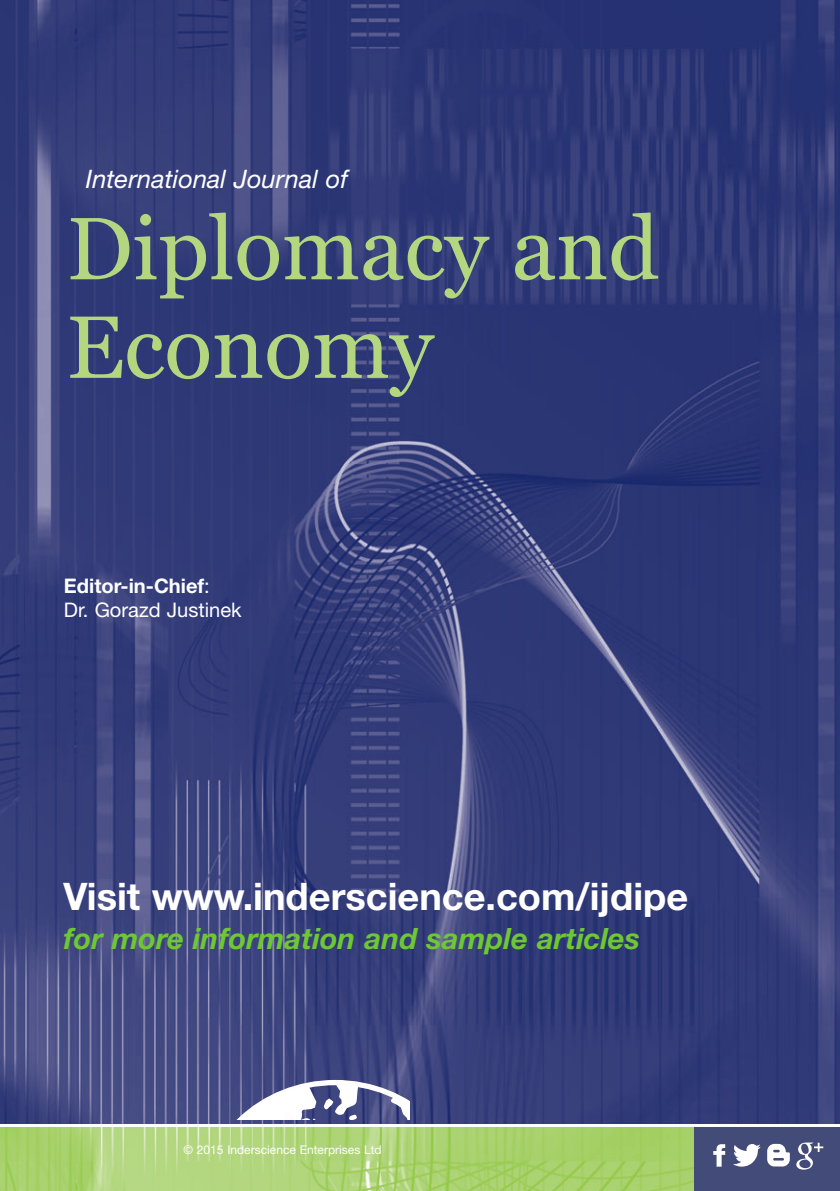
<style>
.page{position:relative;width:840px;height:1191px;background:#fff}
.page>*{position:absolute;margin:0;border:0;box-sizing:border-box;transform-origin:0 0}
.t1{font:88.4px/98.6px "Georgia";color:#b3d67f}
.t2{font:700 38px "Helvetica Neue";color:#fff}
.t3{font:italic 700 29.4px "Helvetica Neue";color:#6dc833}
.t4{font:italic 25.4px "Helvetica Neue";color:#fff}
.t5{font:20px/24.4px "Helvetica Neue";color:#fff}
.t6{font:12px "Helvetica Neue";color:#fff}
.s1{font-weight:700}
</style>
<div class="page">
<img style="left:0;top:1127px;width:694px;height:64px">
<img style="left:1px;top:0;width:838px;height:1123px">
<svg style="left:62px;top:995px;width:347px;height:124px;background:#53598d"></svg>
<div style="left:694px;top:1127px;width:145px;height:64px;background:#434c78"></div>
<svg style="left:713px;top:1144px;width:11px;height:22px"></svg>
<svg style="left:733px;top:1144px;width:27px;height:22px"></svg>
<svg style="left:767px;top:1143px;width:22px;height:23px"></svg>
<svg style="left:796px;top:1142px;width:26px;height:27px"></svg>
<p class="t4" style="left:86px;top:170px;width:263px">International Journal of</p>
<h1 class="t1" style="left:66px;top:199px;width:594px">Diplomacy and<br>Economy</h1>
<p class="t5" style="left:64px;top:575px;width:179px"><span class="s1">Editor-in-Chief</span>:<br>Dr. Gorazd Justinek</p>
<p class="t2" style="left:64px;top:882px;width:625px">Visit www.inderscience.com/ijdipe</p>
<p class="t3" style="left:64px;top:928px;width:577px">for more information and sample articles</p>
<p class="t6" style="left:183px;top:1145px;width:199px">© 2015 Inderscience Enterprises Ltd</p>
</div>
